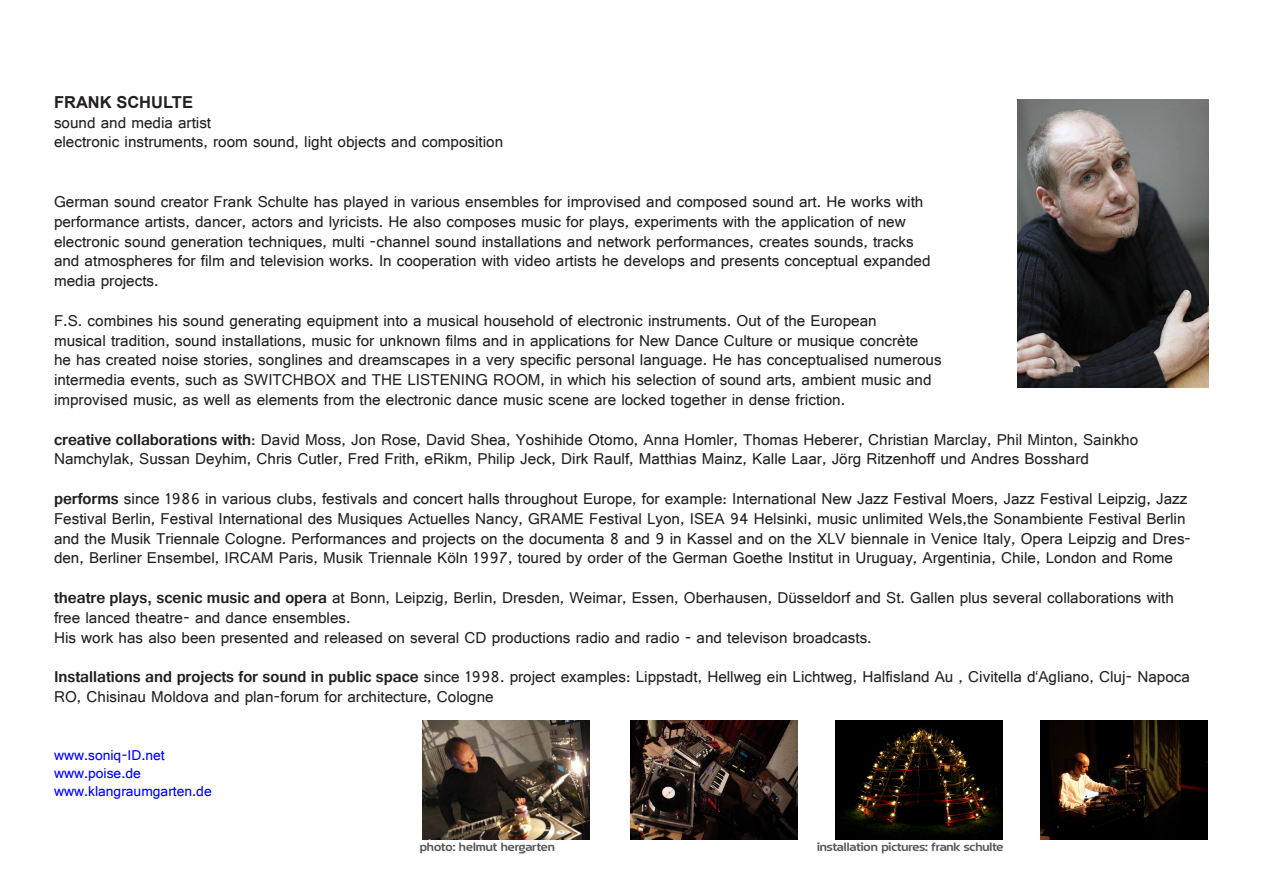
<style>
.page{position:relative;width:1263px;height:893px;background:#fff}
.page>*{position:absolute;margin:0;border:0;box-sizing:border-box;transform-origin:0 0}
.t1{font:16.5px/19.8px "Gautami";color:#231f20}
.t2{font:700 16.5px "Arial";color:#231f20}
.t3{font:700 15px "September";color:#57585a}
.t4{font:15px "Gautami";color:#00f}
.s1{font-weight:700}
</style>
<div class="page">
<img style="left:1017px;top:100px;width:192px;height:288px">
<img style="left:422px;top:720px;width:167px;height:119px">
<img style="left:631px;top:720px;width:167px;height:119px">
<img style="left:836px;top:720px;width:167px;height:119px">
<img style="left:1040px;top:720px;width:167px;height:119px">
<p class="t2" style="left:54px;top:91px;width:141px">FRANK SCHULTE</p>
<p class="t1" style="left:54px;top:112px;width:159px">sound and media artist</p>
<p class="t1" style="left:54px;top:132px;width:451px">electronic instruments, room sound, light objects and composition</p>
<p class="t1" style="left:54px;top:191px;width:871px">German sound creator Frank Schulte has played in various ensembles for improvised and composed sound art. He works with</p>
<p class="t1" style="left:54px;top:211px;width:853px">performance artists, dancer, actors and lyricists. He also composes music for plays, experiments with the application of new</p>
<p class="t1" style="left:54px;top:231px;width:861px">electronic sound generation techniques, multi -channel sound installations and network performances, creates sounds, tracks</p>
<p class="t1" style="left:54px;top:251px;width:878px">and atmospheres for film and television works. In cooperation with video artists he develops and presents conceptual expanded</p>
<p class="t1" style="left:54px;top:270px;width:106px">media projects.</p>
<p class="t1" style="left:54px;top:310px;width:824px">F.S. combines his sound generating equipment into a musical household of electronic instruments. Out of the European</p>
<p class="t1" style="left:54px;top:330px;width:866px">musical tradition, sound installations, music for unknown films and in applications for New Dance Culture or musique concrète</p>
<p class="t1" style="left:54px;top:350px;width:889px">he has created noise stories, songlines and dreamscapes in a very specific personal language. He has conceptualised numerous</p>
<p class="t1" style="left:54px;top:369px;width:879px">intermedia events, such as SWITCHBOX and THE LISTENING ROOM, in which his selection of sound arts, ambient music and</p>
<p class="t1" style="left:54px;top:389px;width:793px">improvised music, as well as elements from the electronic dance music scene are locked together in dense friction.</p>
<p class="t1" style="left:54px;top:429px;width:1086px"><span class="s1">creative collaborations with</span>: David Moss, Jon Rose, David Shea, Yoshihide Otomo, Anna Homler, Thomas Heberer, Christian Marclay, Phil Minton, Sainkho<br>Namchylak, Sussan Deyhim, Chris Cutler, Fred Frith, eRikm, Philip Jeck, Dirk Raulf, Matthias Mainz, Kalle Laar, Jörg Ritzenhoff und Andres Bosshard</p>
<p class="t1" style="left:54px;top:488px;width:1138px"><span class="s1">performs</span> since 1986 in various clubs, festivals and concert halls throughout Europe, for example: International New Jazz Festival Moers, Jazz Festival Leipzig, Jazz Festival Berlin, Festival International des Musiques Actuelles Nancy, GRAME Festival Lyon, ISEA 94 Helsinki, music unlimited Wels,the Sonambiente Festival Berlin and the Musik Triennale Cologne. Performances and projects on the documenta 8 and 9 in Kassel and on the XLV biennale in Venice Italy, Opera Leipzig and Dres&shy;den, Berliner Ensembel, IRCAM Paris, Musik Triennale Köln 1997, toured by order of the German Goethe Institut in Uruguay, Argentinia, Chile, London and Rome</p>
<p class="t1" style="left:54px;top:587px;width:1121px"><span class="s1">theatre plays, scenic music and opera</span> at Bonn, Leipzig, Berlin, Dresden, Weimar, Essen, Oberhausen, Düsseldorf and St. Gallen plus several collaborations with</p>
<p class="t1" style="left:54px;top:607px;width:298px">free lanced theatre- and dance ensembles.</p>
<p class="t1" style="left:54px;top:627px;width:819px">His work has also been presented and released on several CD productions radio and radio - and televison broadcasts.</p>
<p class="t1" style="left:54px;top:666px;width:1137px"><span class="s1">Installations and projects for sound in public space</span> since 1998. project examples: Lippstadt, Hellweg ein Lichtweg, Halfisland Au , Civitella d‘Agliano, Cluj- Napoca<br>RO, Chisinau Moldova and plan-forum for architecture, Cologne</p>
<p class="t4" style="left:54px;top:746px;width:112px">www.soniq-ID.net</p>
<p class="t4" style="left:54px;top:764px;width:88px">www.poise.de</p>
<p class="t4" style="left:54px;top:782px;width:159px">www.klangraumgarten.de</p>
<p class="t3" style="left:420px;top:839px;width:137px">photo: helmut hergarten</p>
<p class="t3" style="left:817px;top:839px;width:188px">installation pictures: frank schulte</p>
</div>
